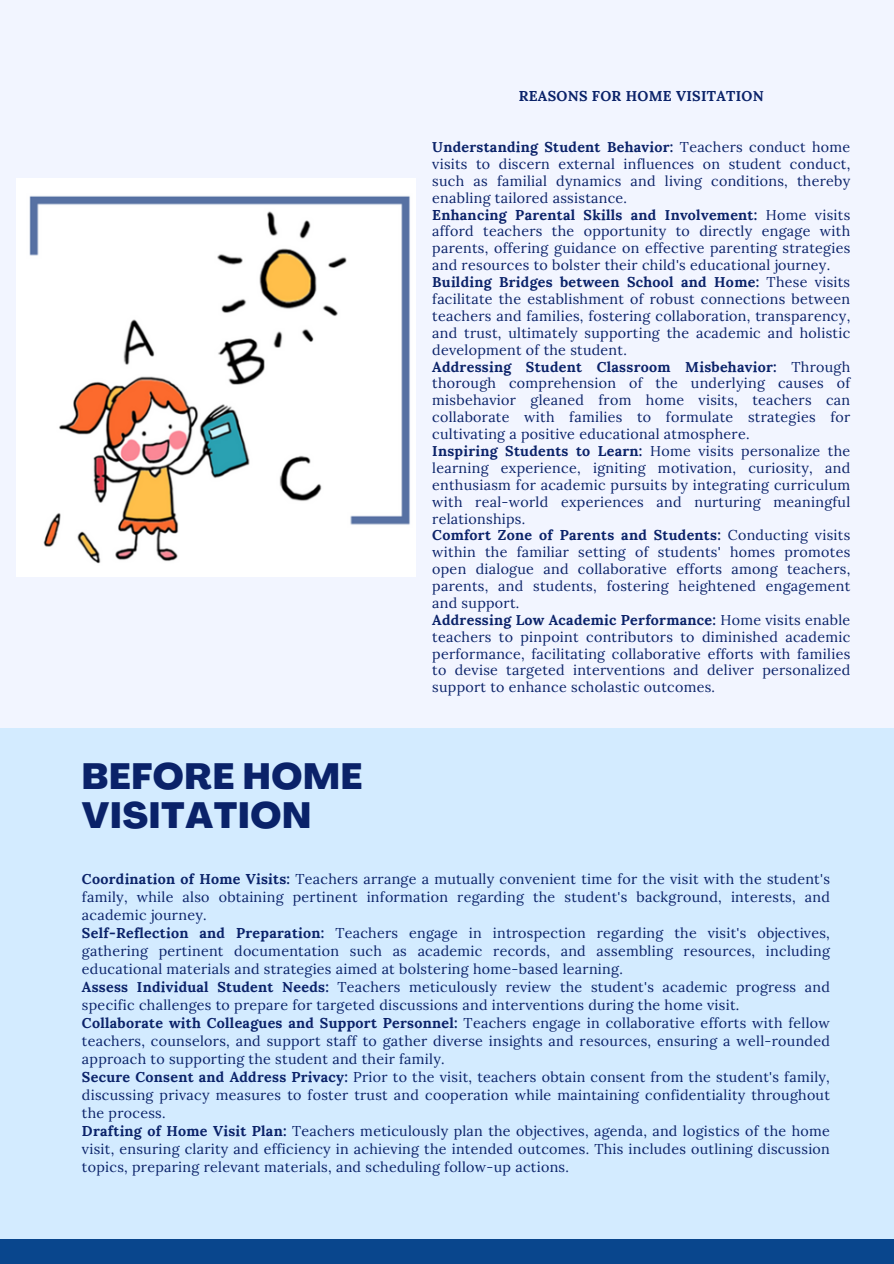
<style>
.page{position:relative;width:894px;height:1264px;background:#fff}
.page>*{position:absolute;margin:0;border:0;box-sizing:border-box;transform-origin:0 0}
.t1{font:800 36px/39.3px "Agrandir";letter-spacing:.02em;color:#0a2269}
.t2{font:14.25px/16.8px "Lora";letter-spacing:.02em;color:#0a2269;text-align:justify}
.t3{font:700 14.25px "Lora";letter-spacing:.02em;color:#0a2269}
.s1{font-weight:700}
</style>
<div class="page">
<div style="left:0;top:0;width:893px;height:1263px;background:#f2f5ff"></div>
<div style="left:0;top:728px;width:893px;height:535px;background:#d3ebff"></div>
<div style="left:0;top:1239px;width:893px;height:24px;background:#09468d"></div>
<img style="left:17px;top:179px;width:398px;height:397px">
<h2 class="t1" style="left:82px;top:760px;width:281px">BEFORE HOME<br>VISITATION</h2>
<p class="t3" style="left:518px;top:87px;width:246px">REASONS FOR HOME VISITATION</p>
<p class="t2" style="left:432px;top:138px;width:419px"><span class="s1">Understanding Student Behavior:</span> Teachers conduct home visits to discern external influences on student conduct, such as familial dynamics and living conditions, thereby enabling tailored assistance.</p>
<p class="t2" style="left:432px;top:206px;width:419px"><span class="s1">Enhancing Parental Skills and Involvement:</span> Home visits afford teachers the opportunity to directly engage with parents, offering guidance on effective parenting strategies and resources to bolster their child's educational journey.</p>
<p class="t2" style="left:432px;top:273px;width:419px"><span class="s1">Building Bridges between School and Home:</span> These visits facilitate the establishment of robust connections between teachers and families, fostering collaboration, transparency, and trust, ultimately supporting the academic and holistic development of the student.</p>
<p class="t2" style="left:432px;top:358px;width:419px"><span class="s1">Addressing Student Classroom Misbehavior:</span> Through thorough comprehension of the underlying causes of misbehavior gleaned from home visits, teachers can collaborate with families to formulate strategies for cultivating a positive educational atmosphere.</p>
<p class="t2" style="left:432px;top:442px;width:419px"><span class="s1">Inspiring Students to Learn:</span> Home visits personalize the learning experience, igniting motivation, curiosity, and enthusiasm for academic pursuits by integrating curriculum with real-world experiences and nurturing meaningful relationships.</p>
<p class="t2" style="left:432px;top:527px;width:419px"><span class="s1">Comfort Zone of Parents and Students:</span> Conducting visits within the familiar setting of students' homes promotes open dialogue and collaborative efforts among teachers, parents, and students, fostering heightened engagement and support.</p>
<h1 class="t2" style="left:432px;top:611px;width:419px"><span class="s1">Addressing Low Academic Performance:</span> Home visits enable teachers to pinpoint contributors to diminished academic performance, facilitating collaborative efforts with families to devise targeted interventions and deliver personalized support to enhance scholastic outcomes.</h1>
<p class="t2" style="left:82px;top:869px;width:749px;line-height:18px"><span class="s1">Coordination of Home Visits:</span> Teachers arrange a mutually convenient time for the visit with the student's family, while also obtaining pertinent information regarding the student's background, interests, and academic journey.</p>
<p class="t2" style="left:82px;top:923px;width:749px;line-height:18px"><span class="s1">Self-Reflection and Preparation:</span> Teachers engage in introspection regarding the visit's objectives, gathering pertinent documentation such as academic records, and assembling resources, including educational materials and strategies aimed at bolstering home-based learning.</p>
<p class="t2" style="left:82px;top:977px;width:749px;line-height:18px"><span class="s1">Assess Individual Student Needs:</span> Teachers meticulously review the student's academic progress and specific challenges to prepare for targeted discussions and interventions during the home visit.</p>
<p class="t2" style="left:82px;top:1013px;width:749px;line-height:18px"><span class="s1">Collaborate with Colleagues and Support Personnel:</span> Teachers engage in collaborative efforts with fellow teachers, counselors, and support staff to gather diverse insights and resources, ensuring a well-rounded approach to supporting the student and their family.</p>
<p class="t2" style="left:82px;top:1067px;width:749px;line-height:18px"><span class="s1">Secure Consent and Address Privacy:</span> Prior to the visit, teachers obtain consent from the student's family, discussing privacy measures to foster trust and cooperation while maintaining confidentiality throughout the process.</p>
<p class="t2" style="left:82px;top:1121px;width:749px;line-height:18px"><span class="s1">Drafting of Home Visit Plan:</span> Teachers meticulously plan the objectives, agenda, and logistics of the home visit, ensuring clarity and efficiency in achieving the intended outcomes. This includes outlining discussion topics, preparing relevant materials, and scheduling follow-up actions.</p>
</div>
